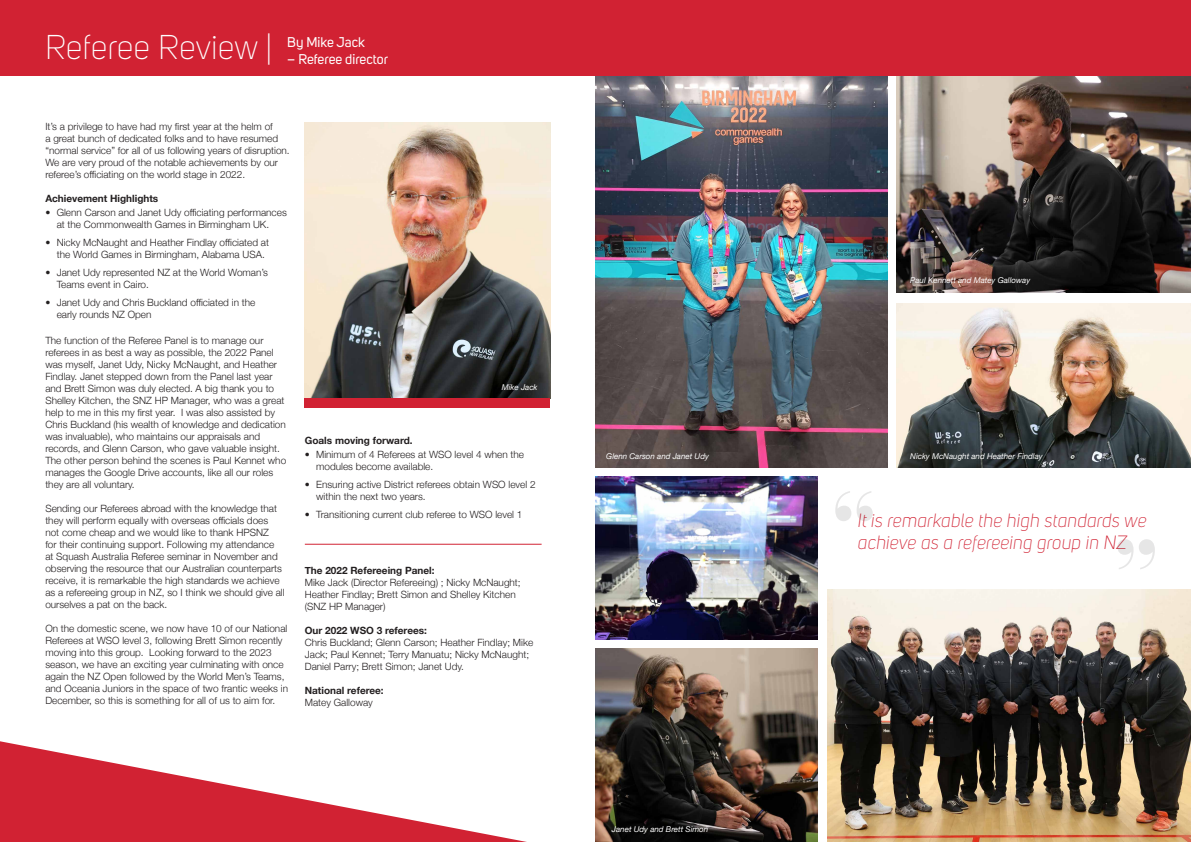
<style>
.page{position:relative;width:1191px;height:842px;background:#fff}
.page>*{position:absolute;margin:0;border:0;box-sizing:border-box;transform-origin:0 0}
.t1{font:300 34px "Uni Sans";color:#fff}
.t2{font:italic 300 19px/22.8px "Uni Sans";color:#d12233}
.t3{font:14px "Uni Sans";color:#fff}
.t4{font:300 10px/12px "Helvetica Neue";color:#231f20}
.t5{font:700 10px "Helvetica Neue";color:#231f20}
.t6{font:italic 8px "Helvetica Neue";color:#fff}
.s1{font-weight:700}
</style>
<div class="page">
<img style="left:595px;top:75px;width:292px;height:393px">
<img style="left:896px;top:75px;width:295px;height:217px">
<img style="left:596px;top:477px;width:221px;height:162px">
<div style="left:0;top:0;width:1191px;height:75px;background:#d12233"></div>
<img style="left:827px;top:590px;width:364px;height:252px">
<img style="left:596px;top:648px;width:221px;height:194px">
<img style="left:305px;top:122px;width:245px;height:276px">
<div style="left:305px;top:398px;width:245px;height:10px;background:#d12233"></div>
<img style="left:896px;top:304px;width:295px;height:164px">
<svg style="left:0;top:741px;width:527px;height:101px"></svg>
<hr style="left:305px;top:544px;width:236px;height:1px;background:#d12233">
<svg style="left:835px;top:491px;width:37px;height:30px"></svg>
<svg style="left:1117px;top:539px;width:37px;height:30px"></svg>
<p class="t1" style="left:45px;top:27px;width:228px">Referee Review |</p>
<p class="t3" style="left:287px;top:34px;width:79px">By Mike Jack</p>
<p class="t3" style="left:287px;top:51px;width:102px">– Referee director</p>
<p class="t4" style="left:45px;top:119px;width:246px">It’s a privilege to have had my first year at the helm of<br>a great bunch of dedicated folks and to have resumed “normal service” for all of us following years of disruption.<br>We are very proud of the notable achievements by our referee’s officiating on the world stage in 2022.</p>
<p class="t5" style="left:45px;top:190px;width:114px">Achievement Highlights</p>
<p class="t4" style="left:57px;top:206px;width:232px;text-indent:-11px">• Glenn Carson and Janet Udy officiating performances at the Commonwealth Games in Birmingham UK.</p>
<p class="t4" style="left:57px;top:236px;width:214px;text-indent:-11px">• Nicky McNaught and Heather Findlay officiated at the World Games in Birmingham, Alabama USA.</p>
<p class="t4" style="left:57px;top:266px;width:213px;text-indent:-11px">• Janet Udy represented NZ at the World Woman’s<br>Teams event in Cairo.</p>
<p class="t4" style="left:57px;top:295px;width:200px;text-indent:-11px">• Janet Udy and Chris Buckland officiated in the early rounds NZ Open</p>
<p class="t4" style="left:45px;top:334px;width:242px">The function of the Referee Panel is to manage our referees in as best a way as possible, the 2022 Panel was myself, Janet Udy, Nicky McNaught, and Heather Findlay. Janet stepped down from the Panel last year and Brett Simon was duly elected. A big thank you to Shelley Kitchen, the SNZ HP Manager, who was a great help to me in this my first year. I was also assisted by Chris Buckland (his wealth of knowledge and dedication was invaluable), who maintains our appraisals and records, and Glenn Carson, who gave valuable insight.<br>The other person behind the scenes is Paul Kennet who manages the Google Drive accounts, like all our roles they are all voluntary.</p>
<p class="t4" style="left:45px;top:502px;width:241px">Sending our Referees abroad with the knowledge that they will perform equally with overseas officials does not come cheap and we would like to thank HPSNZ<br>for their continuing support. Following my attendance at Squash Australia Referee seminar in November and observing the resource that our Australian counterparts receive, it is remarkable the high standards we achieve as a refereeing group in NZ, so I think we should give all ourselves a pat on the back.</p>
<p class="t4" style="left:45px;top:622px;width:244px">On the domestic scene, we now have 10 of our National Referees at WSO level 3, following Brett Simon recently moving into this group. Looking forward to the 2023 season, we have an exciting year culminating with once again the NZ Open followed by the World Men’s Teams, and Oceania Juniors in the space of two frantic weeks in December, so this is something for all of us to aim for.</p>
<p class="t6" style="left:502px;top:382px;width:37px">Mike Jack</p>
<p class="t5" style="left:305px;top:432px;width:109px">Goals moving forward.</p>
<p class="t4" style="left:316px;top:448px;width:209px;text-indent:-11px">• Minimum of 4 Referees at WSO level 4 when the modules become available.</p>
<p class="t4" style="left:316px;top:478px;width:221px;text-indent:-11px">• Ensuring active District referees obtain WSO level 2 within the next two years.</p>
<p class="t4" style="left:305px;top:507px;width:219px">• Transitioning current club referee to WSO level 1</p>
<p class="t4" style="left:305px;top:564px;width:217px"><span class="s1">The 2022 Refereeing Panel:<br></span>Mike Jack (Director Refereeing) ; Nicky McNaught; Heather Findlay; Brett Simon and Shelley Kitchen (SNZ HP Manager)</p>
<p class="t5" style="left:305px;top:623px;width:124px">Our 2022 WSO 3 referees:</p>
<p class="t4" style="left:305px;top:636px;width:230px">Chris Buckland; Glenn Carson; Heather Findlay; Mike<br>Jack; Paul Kennet; Terry Manuatu; Nicky McNaught;<br>Daniel Parry; Brett Simon; Janet Udy.</p>
<p class="t5" style="left:305px;top:683px;width:80px">National referee:</p>
<p class="t4" style="left:305px;top:696px;width:70px">Matey Galloway</p>
<p class="t6" style="left:910px;top:275px;width:121px">Paul Kennett and Matey Galloway</p>
<p class="t6" style="left:606px;top:450px;width:104px">Glenn Carson and Janet Udy</p>
<p class="t6" style="left:910px;top:450px;width:134px">Nicky McNaught and Heather Findlay</p>
<p class="t6" style="left:612px;top:823px;width:98px">Janet Udy and Brett Simon</p>
<p class="t2" style="left:858px;top:509px;width:290px">It is remarkable the high standards we achieve as a refereeing group in NZ</p>
</div>
